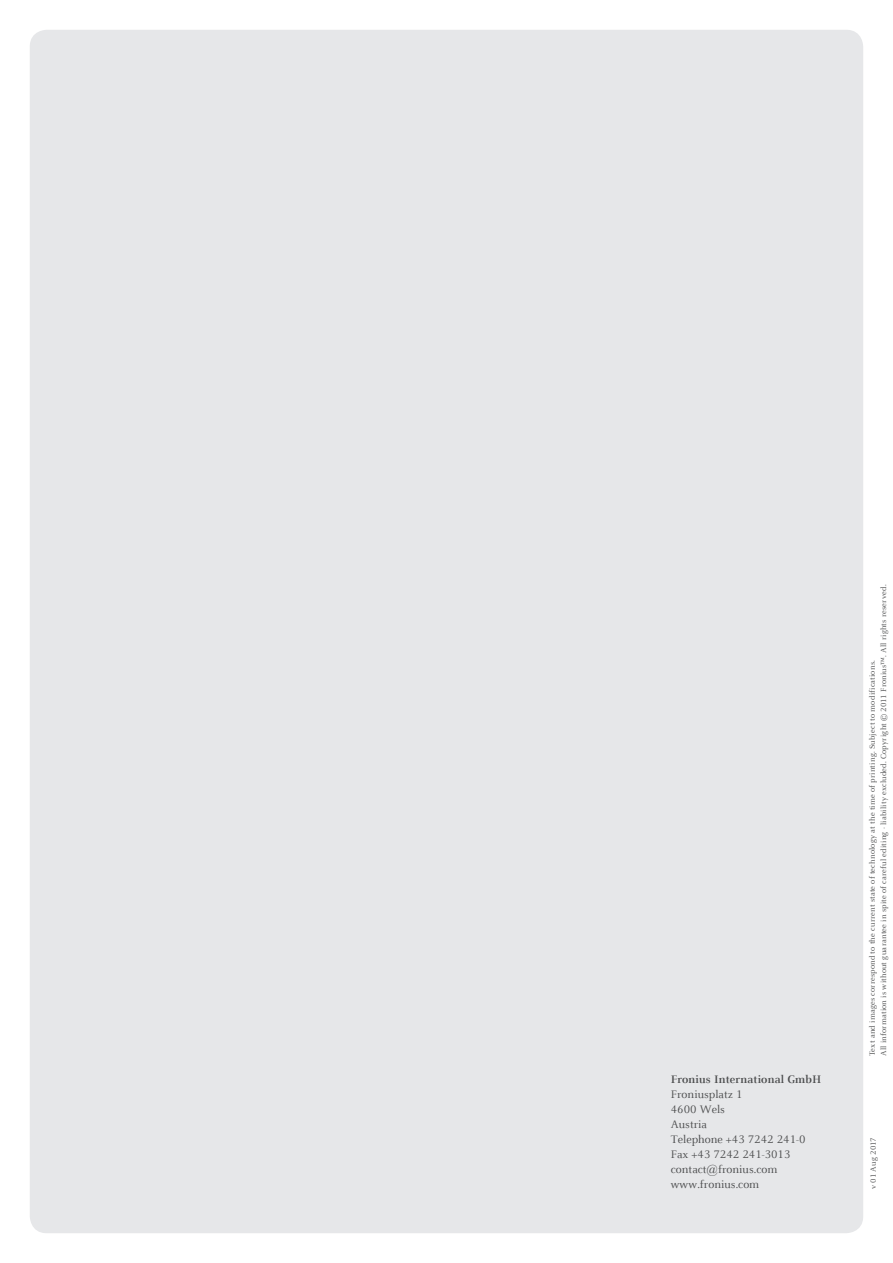
<style>
.page{position:relative;width:893px;height:1263px;background:#fff}
.page>*{position:absolute;margin:0;border:0;box-sizing:border-box;transform-origin:0 0}
.t1{font:12px/15px "Celeste Offc Pro";color:#4b4c4d}
.t2{font:700 12px "Celeste Offc Pro";letter-spacing:.01em;color:#4b4c4d}
.t3{font:8.25px/11.2px "Celeste Offc Pro";letter-spacing:.025em;color:#4b4c4d}
.t4{font:8.25px "Celeste Offc Pro";color:#4b4c4d}
</style>
<div class="page">
<div style="left:30px;top:30px;width:833px;height:1203px;background:#e6e7e9;border-radius:17px"></div>
<h1 class="t2" style="left:671px;top:1071px;width:152px">Fronius International GmbH</h1>
<h1 class="t1" style="left:671px;top:1086px;width:136px">Froniusplatz 1<br>4600 Wels<br>Austria<br>Telephone +43 7242 241-0<br>Fax +43 7242 241-3013 contact@fronius.com www.fronius.com</h1>
<p class="t3" style="left:866px;top:1056px;width:473px;rotate:-90deg">Text and images correspond to the current state of technology at the time of printing. Subject to modifications.<br>All information is without guarantee in spite of careful editing - liability excluded. Copyright © 2011 Fronius™. All rights reserved.</p>
<p class="t4" style="left:868px;top:1189px;width:53px;rotate:-90deg">v 01 Aug 2017</p>
</div>
